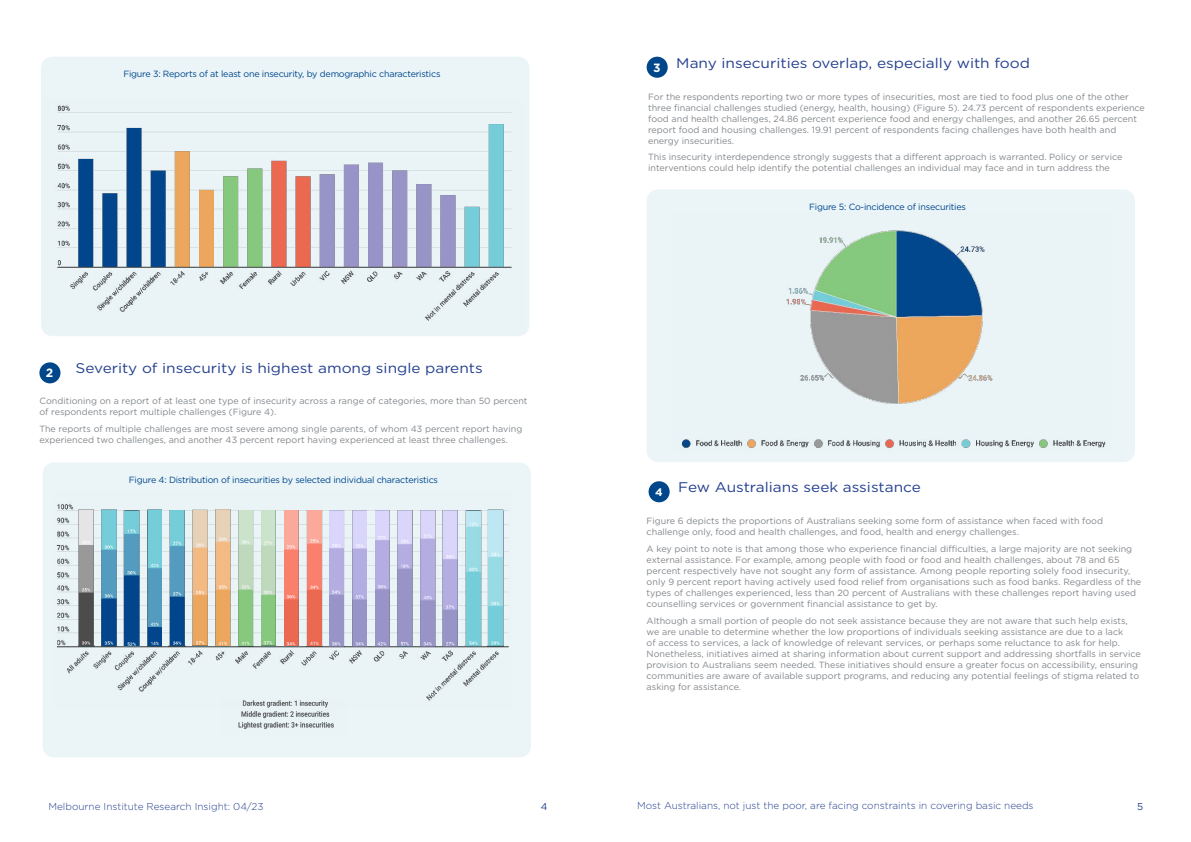
<style>
.page{position:relative;width:1191px;height:842px;background:#fff}
.page>*{position:absolute;margin:0;border:0;box-sizing:border-box;transform-origin:0 0}
.t1{font:14px "Gotham";color:#25408f;scale:1.1 1}
.t2{font:700 12px "Gotham";color:#fff}
.t3{font:300 10px "Gotham";color:#25408f}
.t4{font:10px "Gotham";color:#25408f}
.t5{font:9px/11px "Gotham";color:#82878c}
.t6{font:9px "Gotham";letter-spacing:-.025em;color:#00468b}
</style>
<div class="page">
<div style="left:646px;top:57px;width:21px;height:21px;background:#00468b;border-radius:50%"></div>
<div style="left:648px;top:481px;width:21px;height:21px;background:#00468b;border-radius:50%"></div>
<div style="left:646px;top:189px;width:489px;height:273px;background:#ebf5f8;border-radius:11px"></div>
<div style="left:39px;top:362px;width:21px;height:21px;background:#00468b;border-radius:50%"></div>
<div style="left:41px;top:57px;width:488px;height:279px;background:#ebf5f8;border-radius:11px"></div>
<div style="left:43px;top:463px;width:488px;height:294px;background:#ebf5f8;border-radius:11px"></div>
<img style="left:57px;top:105px;width:455px;height:216px">
<img style="left:682px;top:230px;width:424px;height:218px">
<img style="left:56px;top:504px;width:453px;height:197px">
<img style="left:102px;top:510px;width:14px;height:136px">
<img style="left:79px;top:510px;width:15px;height:138px">
<img style="left:123px;top:510px;width:17px;height:136px">
<img style="left:192px;top:509px;width:38px;height:137px">
<img style="left:238px;top:510px;width:15px;height:137px">
<img style="left:261px;top:510px;width:15px;height:136px">
<img style="left:147px;top:507px;width:15px;height:139px">
<img style="left:169px;top:510px;width:17px;height:136px">
<img style="left:306px;top:510px;width:16px;height:136px">
<img style="left:284px;top:510px;width:14px;height:136px">
<img style="left:443px;top:510px;width:15px;height:136px">
<img style="left:420px;top:510px;width:15px;height:136px">
<img style="left:329px;top:510px;width:15px;height:136px">
<img style="left:352px;top:510px;width:15px;height:136px">
<img style="left:375px;top:510px;width:14px;height:136px">
<img style="left:396px;top:510px;width:17px;height:136px">
<img style="left:488px;top:510px;width:16px;height:136px">
<img style="left:465px;top:510px;width:17px;height:136px">
<img style="left:222px;top:698px;width:123px;height:31px">
<p class="t6" style="left:123px;top:68px;width:318px">Figure 3: Reports of at least one insecurity, by demographic characteristics</p>
<h1 class="t1" style="left:75px;top:359px;width:372px">Severity of insecurity is highest among single parents</h1>
<h2 class="t2" style="left:46px;top:365px;width:9px">2</h2>
<p class="t5" style="left:39px;top:395px;width:490px">Conditioning on a report of at least one type of insecurity across a range of categories, more than 50 percent of respondents report multiple challenges (Figure 4).</p>
<p class="t5" style="left:39px;top:423px;width:484px">The reports of multiple challenges are most severe among single parents, of whom 43 percent report having experienced two challenges, and another 43 percent report having experienced at least three challenges.</p>
<p class="t6" style="left:129px;top:474px;width:311px">Figure 4: Distribution of insecurities by selected individual characteristics</p>
<p class="t3" style="left:48px;top:800px;width:217px">Melbourne Institute Research Insight: 04/23</p>
<p class="t4" style="left:541px;top:800px;width:8px">4</p>
<h1 class="t1" style="left:653px;top:54px;width:344px"><sub>3</sub> Many insecurities overlap, especially with food</h1>
<p class="t5" style="left:648px;top:91px;width:498px">For the respondents reporting two or more types of insecurities, most are tied to food plus one of the other three financial challenges studied (energy, health, housing) (Figure 5). 24.73 percent of respondents experience food and health challenges, 24.86 percent experience food and energy challenges, and another 26.65 percent report food and housing challenges. 19.91 percent of respondents facing challenges have both health and energy insecurities.</p>
<p class="t5" style="left:648px;top:151px;width:476px">This insecurity interdependence strongly suggests that a different approach is warranted. Policy or service interventions could help identify the potential challenges an individual may face and in turn address the</p>
<p class="t6" style="left:809px;top:201px;width:158px">Figure 5: Co-incidence of insecurities</p>
<h1 class="t1" style="left:655px;top:478px;width:243px"><sub>4</sub> Few Australians seek assistance</h1>
<p class="t5" style="left:646px;top:515px;width:458px">Figure 6 depicts the proportions of Australians seeking some form of assistance when faced with food challenge only, food and health challenges, and food, health and energy challenges.</p>
<p class="t5" style="left:646px;top:543px;width:496px">A key point to note is that among those who experience financial difficulties, a large majority are not seeking external assistance. For example, among people with food or food and health challenges, about 78 and 65 percent respectively have not sought any form of assistance. Among people reporting solely food insecurity, only 9 percent report having actively used food relief from organisations such as food banks. Regardless of the types of challenges experienced, less than 20 percent of Australians with these challenges report having used counselling services or government financial assistance to get by.</p>
<p class="t5" style="left:646px;top:615px;width:496px">Although a small portion of people do not seek assistance because they are not aware that such help exists, we are unable to determine whether the low proportions of individuals seeking assistance are due to a lack<br>of access to services, a lack of knowledge of relevant services, or perhaps some reluctance to ask for help.<br>Nonetheless, initiatives aimed at sharing information about current support and addressing shortfalls in service provision to Australians seem needed. These initiatives should ensure a greater focus on accessibility, ensuring communities are aware of available support programs, and reducing any potential feelings of stigma related to asking for assistance.</p>
<p class="t3" style="left:637px;top:799px;width:398px">Most Australians, not just the poor, are facing constraints in covering basic needs</p>
<p class="t4" style="left:1137px;top:800px;width:8px">5</p>
</div>
